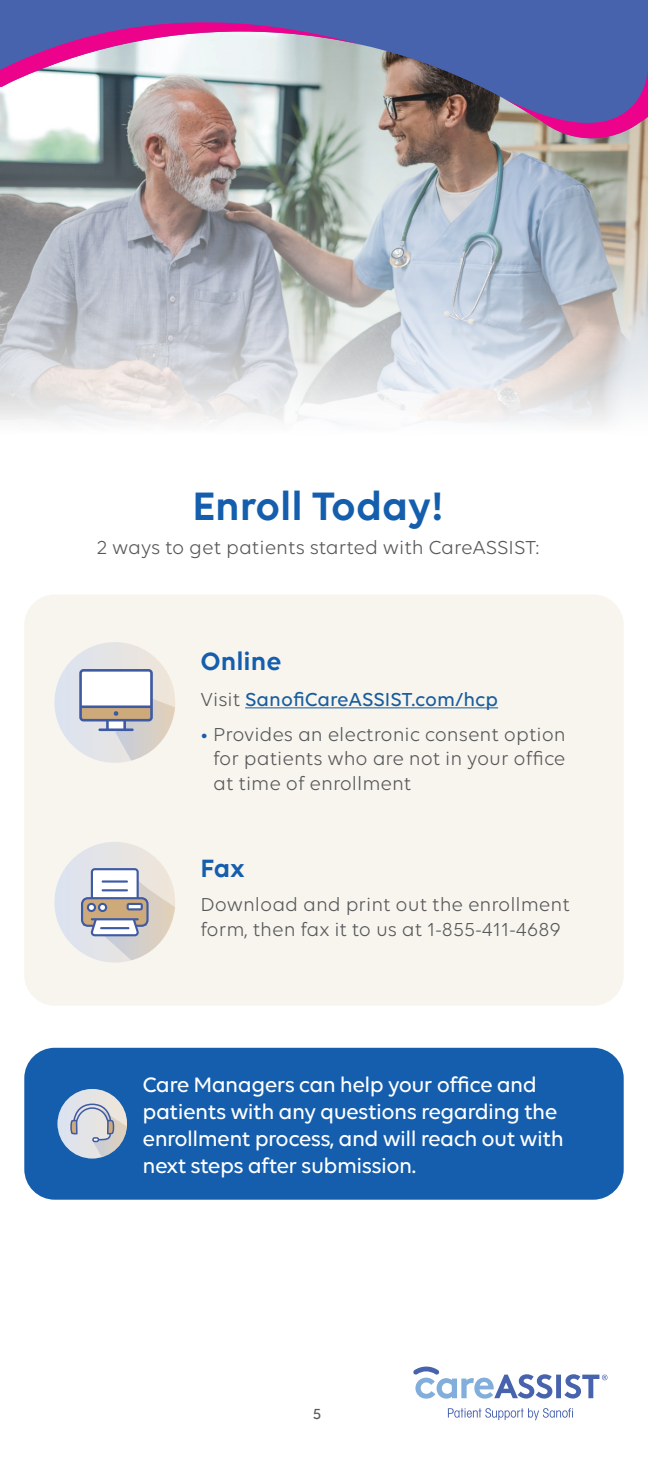
<style>
.page{position:relative;width:648px;height:1458px;background:#fff}
.page>*{position:absolute;margin:0;border:0;box-sizing:border-box;transform-origin:0 0}
.t1{font:600 42.75px "Volte";color:#145ead}
.t2{font:600 27px "Volte";color:#145ead}
.t3{font:500 22.5px/27px "Volte";letter-spacing:-.025em;color:#fff}
.t4{font:20.25px/24.8px "Volte";color:#57585a;text-align:justify}
.t5{font:500 20.25px "Volte";color:#175d9e}
.t6{font:500 15.75px "Volte";color:#57585a}
.s1{font-weight:400;color:#57585a}
.s2{color:#145ead}
</style>
<div class="page">
<div style="left:24px;top:595px;width:600px;height:411px;background:#f8f5ee;border-radius:30px"></div>
<img style="left:0;top:144px;width:648px;height:279px">
<svg style="left:0;top:0;width:648px;height:144px;background:#8289a5"></svg>
<svg style="left:0;top:6px;width:362px;height:82px;background:#a494c0"></svg>
<svg style="left:503px;top:67px;width:145px;height:77px;background:#7d64a5"></svg>
<div style="left:24px;top:1048px;width:600px;height:152px;background:#145ead;border-radius:30px"></div>
<svg style="left:58px;top:1089px;width:69px;height:69px"></svg>
<svg style="left:70px;top:1104px;width:57px;height:53px;background:#bdc4d0"></svg>
<div style="left:54px;top:642px;width:121px;height:121px;background:linear-gradient(to right,#dbe3f1,#f0e6d8);border-radius:60px"></div>
<svg style="left:79px;top:669px;width:96px;height:92px;background:#d7d5d7"></svg>
<div style="left:54px;top:842px;width:121px;height:121px;background:linear-gradient(to bottom,#e2e3e7,#dfe5f0);border-radius:60px"></div>
<svg style="left:81px;top:868px;width:94px;height:92px;background:#d0cdcd"></svg>
<svg style="left:413px;top:1367px;width:194px;height:53px"></svg>
<hr style="left:245px;top:707px;width:253px;height:1px;background:#175d9e">
<p class="t1" style="left:192px;top:481px;width:253px">Enroll Today!</p>
<p class="t4" style="left:97px;top:535px;width:443px">2 ways to get patients started with CareASSIST:</p>
<p class="t2" style="left:201px;top:645px;width:82px">Online</p>
<p class="t5" style="left:201px;top:688px;width:299px"><span class="s1">Visit</span> SanofiCareASSIST.com/hcp</p>
<p class="t4" style="left:213px;top:721px;width:354px;text-indent:-13px"><span class="s2">•</span> Provides an electronic consent option for patients who are not in your office at time of enrollment</p>
<p class="t2" style="left:201px;top:852px;width:46px">Fax</p>
<p class="t4" style="left:201px;top:892px;width:371px">Download and print out the enrollment form, then fax it to us at 1-855-411-4689</p>
<p class="t3" style="left:143px;top:1070px;width:423px">Care Managers can help your office and patients with any questions regarding the enrollment process, and will reach out with next steps after submission.</p>
<p class="t6" style="left:313px;top:1405px;width:10px">5</p>
</div>
